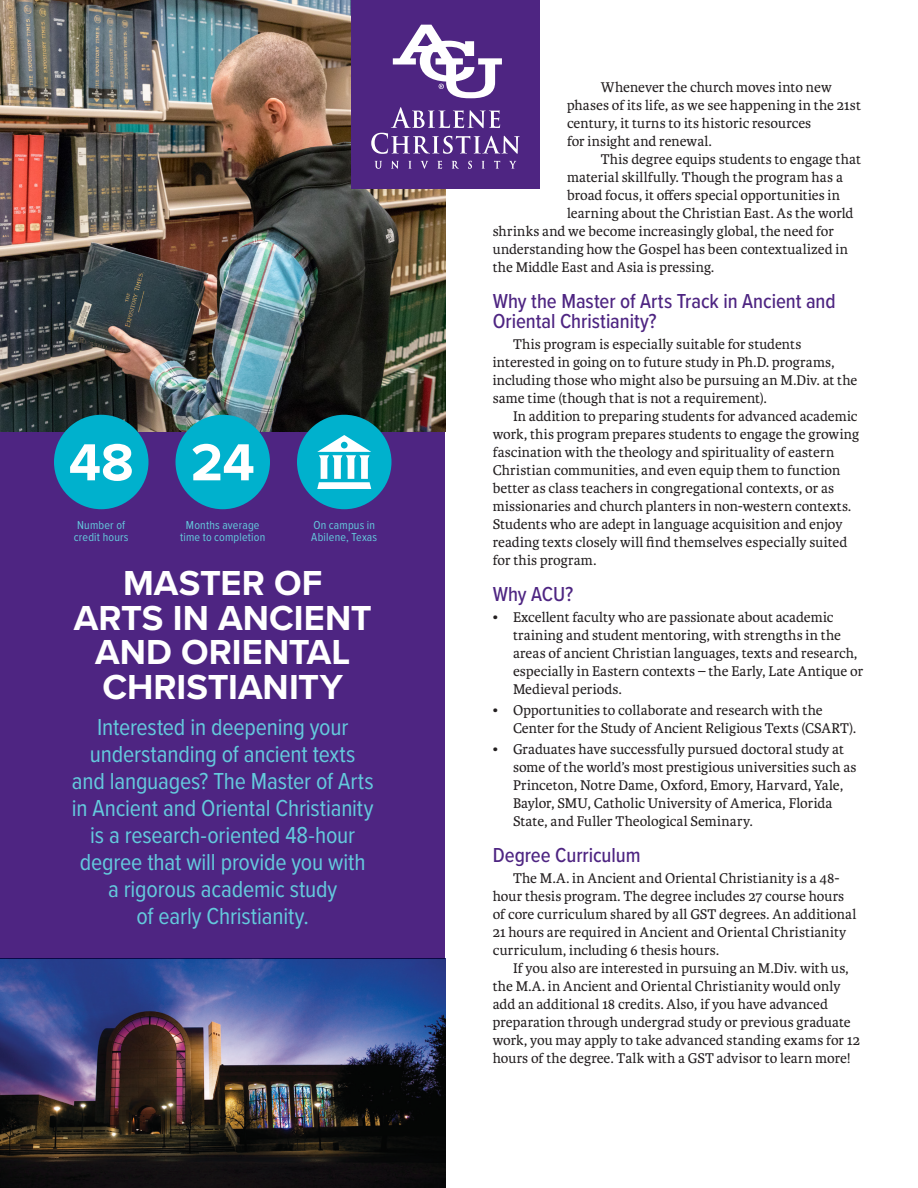
<style>
.page{position:relative;width:918px;height:1188px;background:#fff}
.page>*{position:absolute;margin:0;border:0;box-sizing:border-box;transform-origin:0 0}
.t1{font:700 54px "Proxima Nova";color:#fff}
.t2{font:700 36px/34.5px "Proxima Nova";color:#fff;text-align:center}
.t3{font:24px/27px "Proxima Nova Cond";letter-spacing:-.005em;color:#64cadd;text-align:center}
.t4{font:500 21px/19.5px "Proxima Nova Cond";letter-spacing:-.005em;color:#4e2582}
.t5{font:15px/18px "Karmina";color:#231f20}
.t6{font:12px/12px "Proxima Nova Cond";letter-spacing:.015em;color:#64cadd}
</style>
<div class="page">
<img style="left:0;top:0;width:446px;height:432px">
<div style="left:0;top:432px;width:446px;height:526px;background:#4e2582"></div>
<img style="left:0;top:958px;width:446px;height:230px">
<div style="left:176px;top:415px;width:94px;height:94px;background:#00b1cd;border-radius:50%"></div>
<div style="left:54px;top:415px;width:94px;height:94px;background:#00b1cd;border-radius:50%"></div>
<div style="left:297px;top:415px;width:95px;height:94px;background:#00b1cd;border-radius:50%"></div>
<svg style="left:317px;top:435px;width:54px;height:54px"></svg>
<div style="left:351px;top:0;width:189px;height:189px;background:#4e2582"></div>
<svg style="left:375px;top:161px;width:7px;height:8px"></svg>
<svg style="left:391px;top:161px;width:8px;height:8px"></svg>
<svg style="left:409px;top:161px;width:3px;height:8px"></svg>
<svg style="left:421px;top:161px;width:7px;height:8px"></svg>
<svg style="left:437px;top:161px;width:5px;height:8px"></svg>
<svg style="left:452px;top:161px;width:7px;height:8px"></svg>
<svg style="left:468px;top:161px;width:4px;height:8px"></svg>
<svg style="left:482px;top:161px;width:3px;height:8px"></svg>
<svg style="left:494px;top:161px;width:6px;height:8px"></svg>
<svg style="left:509px;top:161px;width:7px;height:8px"></svg>
<svg style="left:371px;top:107px;width:149px;height:47px"></svg>
<svg style="left:393px;top:25px;width:109px;height:73px"></svg>
<h1 class="t1" style="left:69px;top:430px;width:187px">48 24</h1>
<p class="t6" style="left:74px;top:519px;width:56px">Number of credit hours</p>
<p class="t6" style="left:311px;top:519px;width:67px">On campus in<br>Abilene, Texas</p>
<p class="t6" style="left:180px;top:519px;width:87px;text-align:center">Months average time to completion</p>
<h2 class="t2" style="left:74px;top:568px;width:299px">MASTER OF<br>ARTS IN ANCIENT<br>AND ORIENTAL<br>CHRISTIANITY</h2>
<p class="t3" style="left:72px;top:714px;width:303px">Interested in deepening your understanding of ancient texts and languages? The Master of Arts in Ancient and Oriental Christianity is a research-oriented 48-hour degree that will provide you with a rigorous academic study<br>of early Christianity.</p>
<p class="t5" style="left:567px;top:79px;width:295px;text-indent:34px">Whenever the church moves into new phases of its life, as we see happening in the 21st century, it turns to its historic resources<br>for insight and renewal.</p>
<p class="t5" style="left:601px;top:151px;width:262px">This degree equips students to engage that</p>
<p class="t5" style="left:567px;top:169px;width:277px">material skillfully. Though the program has a</p>
<p class="t5" style="left:567px;top:187px;width:275px">broad focus, it offers special opportunities in</p>
<p class="t5" style="left:567px;top:205px;width:288px">learning about the Christian East. As the world</p>
<p class="t5" style="left:493px;top:223px;width:343px">shrinks and we become increasingly global, the need for</p>
<p class="t5" style="left:493px;top:241px;width:357px">understanding how the Gospel has been contextualized in</p>
<p class="t5" style="left:493px;top:259px;width:223px">the Middle East and Asia is pressing.</p>
<h3 class="t4" style="left:493px;top:292px;width:344px">Why the Master of Arts Track in Ancient and<br>Oriental Christianity?</h3>
<p class="t5" style="left:493px;top:335px;width:366px;text-indent:20px">This program is especially suitable for students interested in going on to future study in Ph.D. programs, including those who might also be pursuing an M.Div. at the same time (though that is not a requirement).</p>
<p class="t5" style="left:493px;top:407px;width:368px;text-indent:20px">In addition to preparing students for advanced academic work, this program prepares students to engage the growing fascination with the theology and spirituality of eastern Christian communities, and even equip them to function better as class teachers in congregational contexts, or as missionaries and church planters in non-western contexts.<br>Students who are adept in language acquisition and enjoy reading texts closely will find themselves especially suited for this program.</p>
<h3 class="t4" style="left:493px;top:584px;width:82px">Why ACU?</h3>
<p class="t5" style="left:513px;top:608px;width:352px;text-indent:-20px">• Excellent faculty who are passionate about academic training and student mentoring, with strengths in the areas of ancient Christian languages, texts and research, especially in Eastern contexts – the Early, Late Antique or Medieval periods.</p>
<p class="t5" style="left:513px;top:701px;width:345px;text-indent:-20px">• Opportunities to collaborate and research with the<br>Center for the Study of Ancient Religious Texts (CSART).</p>
<p class="t5" style="left:513px;top:740px;width:345px;text-indent:-20px">• Graduates have successfully pursued doctoral study at some of the world’s most prestigious universities such as Princeton, Notre Dame, Oxford, Emory, Harvard, Yale, Baylor, SMU, Catholic University of America, Florida State, and Fuller Theological Seminary.</p>
<h3 class="t4" style="left:493px;top:845px;width:149px">Degree Curriculum</h3>
<p class="t5" style="left:493px;top:869px;width:365px;text-indent:20px">The M.A. in Ancient and Oriental Christianity is a 48- hour thesis program. The degree includes 27 course hours of core curriculum shared by all GST degrees. An additional 21 hours are required in Ancient and Oriental Christianity curriculum, including 6 thesis hours.</p>
<p class="t5" style="left:493px;top:959px;width:369px;text-indent:20px">If you also are interested in pursuing an M.Div. with us, the M.A. in Ancient and Oriental Christianity would only add an additional 18 credits. Also, if you have advanced preparation through undergrad study or previous graduate work, you may apply to take advanced standing exams for 12 hours of the degree. Talk with a GST advisor to learn more!</p>
</div>
